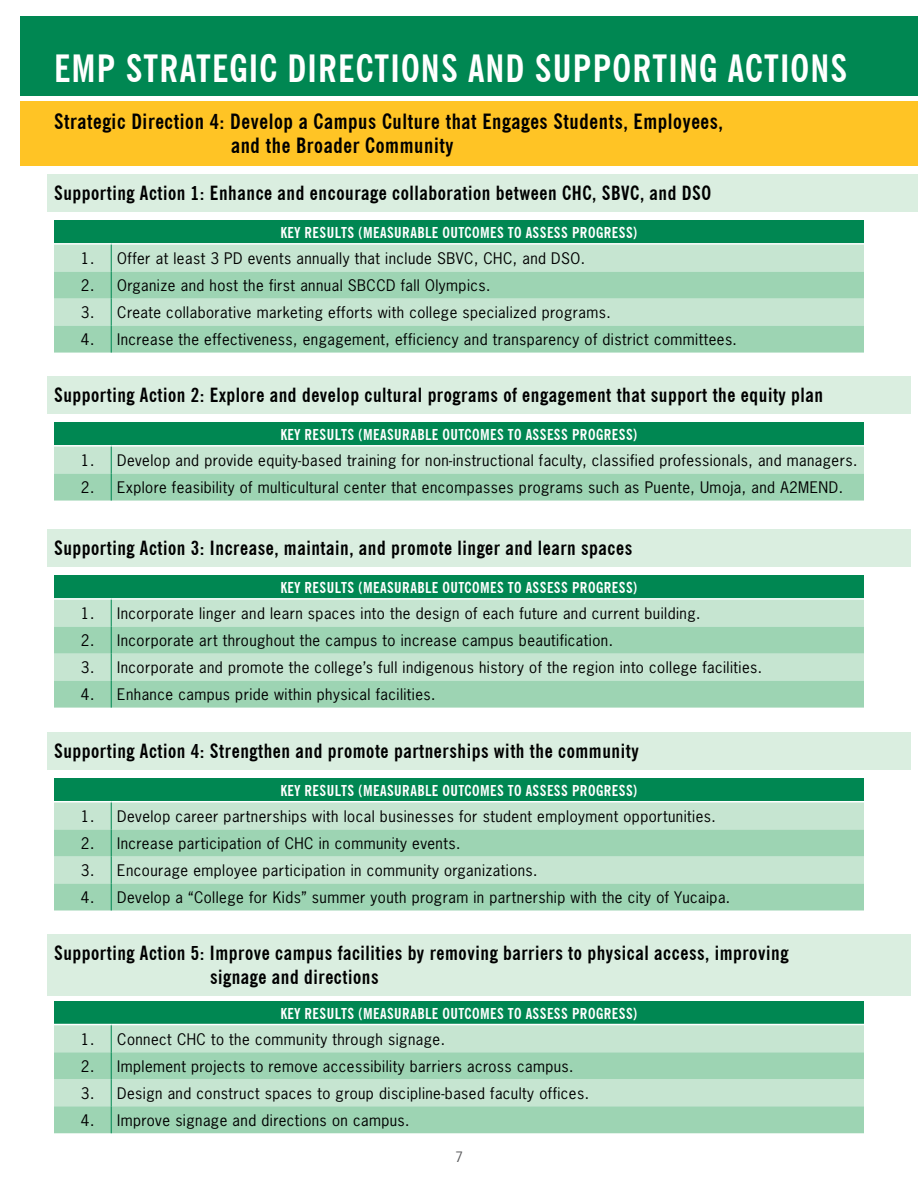
<style>
.page{position:relative;width:918px;height:1188px;background:#fff}
.page>*{position:absolute;margin:0;border:0;box-sizing:border-box;transform-origin:0 0}
.t1{font:700 condensed 37.5px "News Gothic BT";letter-spacing:.03em;color:#fff}
.t2{font:700 condensed 21px/24px "News Gothic BT";letter-spacing:.03em;color:#000}
.t3{font:700 condensed 19.5px/24px "News Gothic BT";letter-spacing:.03em;color:#000}
.t4{font:15px "News Gothic Std";letter-spacing:.03em;color:#000}
.t5{font:700 condensed 15px "News Gothic BT";letter-spacing:.03em;color:#fff}
.t6{font:13.5px "News Gothic Std";color:#58595b}
</style>
<div class="page">
<div style="left:21px;top:101px;width:897px;height:65px;background:#ffc425"></div>
<div style="left:21px;top:16px;width:897px;height:79px;background:#008752"></div>
<div style="left:47px;top:174px;width:871px;height:37px;background:#daeee0"></div>
<div style="left:47px;top:376px;width:864px;height:37px;background:#daeee0"></div>
<div style="left:47px;top:529px;width:864px;height:37px;background:#daeee0"></div>
<div style="left:47px;top:732px;width:864px;height:37px;background:#daeee0"></div>
<div style="left:47px;top:934px;width:864px;height:61px;background:#daeee0"></div>
<div style="left:54px;top:220px;width:810px;height:24px;background:#008752"></div>
<div style="left:54px;top:245px;width:810px;height:27px;background:#c6e5d1"></div>
<svg style="left:54px;top:272px;width:810px;height:81px;fill:#9dd4b3"></svg>
<hr style="left:54px;top:243px;width:57px;height:2px;background:#fff">
<hr style="left:111px;top:243px;width:753px;height:2px;background:#fff">
<svg style="left:111px;top:245px;width:1px;height:108px"></svg>
<div style="left:54px;top:422px;width:810px;height:24px;background:#008752"></div>
<hr style="left:54px;top:445px;width:57px;height:2px;background:#fff">
<hr style="left:111px;top:445px;width:753px;height:2px;background:#fff">
<svg style="left:54px;top:446px;width:810px;height:55px"></svg>
<div style="left:54px;top:575px;width:810px;height:24px;background:#008752"></div>
<div style="left:54px;top:600px;width:810px;height:27px;background:#c6e5d1"></div>
<svg style="left:54px;top:627px;width:810px;height:81px;fill:#9dd4b3"></svg>
<hr style="left:54px;top:598px;width:57px;height:2px;background:#fff">
<hr style="left:111px;top:598px;width:753px;height:2px;background:#fff">
<svg style="left:111px;top:600px;width:1px;height:108px"></svg>
<div style="left:54px;top:778px;width:810px;height:24px;background:#008752"></div>
<div style="left:54px;top:802px;width:810px;height:27px;background:#c6e5d1"></div>
<svg style="left:54px;top:829px;width:810px;height:81px;fill:#9dd4b3"></svg>
<hr style="left:54px;top:801px;width:57px;height:1px;background:#fff">
<hr style="left:111px;top:801px;width:753px;height:1px;background:#fff">
<svg style="left:111px;top:802px;width:1px;height:108px"></svg>
<div style="left:54px;top:1001px;width:810px;height:24px;background:#008752"></div>
<div style="left:54px;top:1025px;width:810px;height:27px;background:#c6e5d1"></div>
<svg style="left:54px;top:1052px;width:810px;height:81px;fill:#9dd4b3"></svg>
<hr style="left:54px;top:1024px;width:57px;height:1px;background:#fff">
<hr style="left:111px;top:1024px;width:753px;height:1px;background:#fff">
<svg style="left:111px;top:1025px;width:1px;height:108px"></svg>
<h1 class="t1" style="left:54px;top:46px;width:795px">EMP STRATEGIC DIRECTIONS AND SUPPORTING ACTIONS</h1>
<h2 class="t2" style="left:231px;top:109px;width:494px;text-indent:-177px">Strategic Direction 4: Develop a Campus Culture that Engages Students, Employees, and the Broader Community</h2>
<h3 class="t3" style="left:54px;top:181px;width:659px">Supporting Action 1: Enhance and encourage collaboration between CHC, SBVC, and DSO</h3>
<p class="t5" style="left:280px;top:223px;width:359px">KEY RESULTS (MEASURABLE OUTCOMES TO ASSESS PROGRESS)</p>
<p class="t4" style="left:81px;top:249px;width:506px">1. Offer at least 3 PD events annually that include SBVC, CHC, and DSO.</p>
<p class="t4" style="left:81px;top:276px;width:411px">2. Organize and host the first annual SBCCD fall Olympics.</p>
<p class="t4" style="left:81px;top:303px;width:531px">3. Create collaborative marketing efforts with college specialized programs.</p>
<p class="t4" style="left:81px;top:330px;width:657px">4. Increase the effectiveness, engagement, efficiency and transparency of district committees.</p>
<h3 class="t3" style="left:54px;top:383px;width:771px">Supporting Action 2: Explore and develop cultural programs of engagement that support the equity plan</h3>
<p class="t5" style="left:280px;top:425px;width:359px">KEY RESULTS (MEASURABLE OUTCOMES TO ASSESS PROGRESS)</p>
<p class="t4" style="left:81px;top:451px;width:778px">1. Develop and provide equity-based training for non-instructional faculty, classified professionals, and managers.</p>
<p class="t4" style="left:81px;top:478px;width:763px">2. Explore feasibility of multicultural center that encompasses programs such as Puente, Umoja, and A2MEND.</p>
<h3 class="t3" style="left:54px;top:536px;width:580px">Supporting Action 3: Increase, maintain, and promote linger and learn spaces</h3>
<p class="t5" style="left:280px;top:578px;width:359px">KEY RESULTS (MEASURABLE OUTCOMES TO ASSESS PROGRESS)</p>
<p class="t4" style="left:81px;top:604px;width:621px">1. Incorporate linger and learn spaces into the design of each future and current building.</p>
<p class="t4" style="left:81px;top:631px;width:534px">2. Incorporate art throughout the campus to increase campus beautification.</p>
<p class="t4" style="left:81px;top:658px;width:683px">3. Incorporate and promote the college’s full indigenous history of the region into college facilities.</p>
<p class="t4" style="left:81px;top:685px;width:356px">4. Enhance campus pride within physical facilities.</p>
<h3 class="t3" style="left:54px;top:739px;width:586px">Supporting Action 4: Strengthen and promote partnerships with the community</h3>
<p class="t5" style="left:280px;top:781px;width:359px">KEY RESULTS (MEASURABLE OUTCOMES TO ASSESS PROGRESS)</p>
<p class="t4" style="left:81px;top:807px;width:636px">1. Develop career partnerships with local businesses for student employment opportunities.</p>
<p class="t4" style="left:81px;top:834px;width:381px">2. Increase participation of CHC in community events.</p>
<p class="t4" style="left:81px;top:861px;width:458px">3. Encourage employee participation in community organizations.</p>
<p class="t4" style="left:81px;top:888px;width:651px">4. Develop a “College for Kids” summer youth program in partnership with the city of Yucaipa.</p>
<h3 class="t3" style="left:210px;top:941px;width:580px;text-indent:-156px">Supporting Action 5: Improve campus facilities by removing barriers to physical access, improving signage and directions</h3>
<p class="t5" style="left:280px;top:1004px;width:359px">KEY RESULTS (MEASURABLE OUTCOMES TO ASSESS PROGRESS)</p>
<p class="t4" style="left:81px;top:1029px;width:365px">1. Connect CHC to the community through signage.</p>
<p class="t4" style="left:81px;top:1056px;width:494px">2. Implement projects to remove accessibility barriers across campus.</p>
<p class="t4" style="left:81px;top:1083px;width:510px">3. Design and construct spaces to group discipline-based faculty offices.</p>
<p class="t4" style="left:81px;top:1110px;width:330px">4. Improve signage and directions on campus.</p>
<p class="t6" style="left:455px;top:1148px;width:9px">7</p>
</div>
